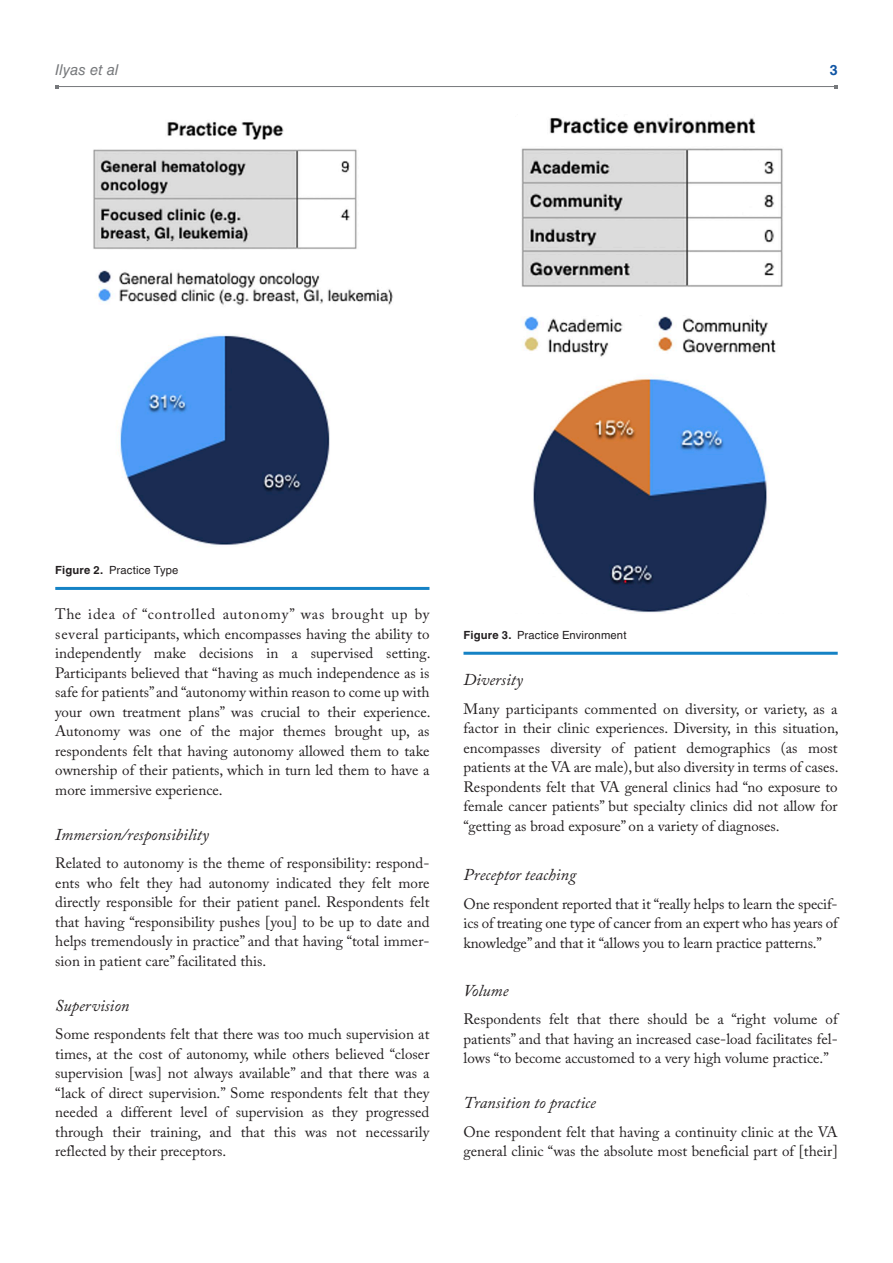
<style>
.page{position:relative;width:893px;height:1263px;background:#fff}
.page>*{position:absolute;margin:0;border:0;box-sizing:border-box;transform-origin:0 0}
.t1{font:italic 16.5px "Adobe Caslon Pro";color:#231f20}
.t2{font:15px/19.5px "Adobe Caslon Pro";color:#231f20;text-align:justify}
.t3{font:italic 15px "Helvetica LT Std";color:#76787b}
.t4{font:700 14.25px "Helvetica LT Std";color:#1055a4}
.t5{font:11.25px "Helvetica LT Std";letter-spacing:.015em;color:#231f20}
.s1{font-weight:700}
</style>
<div class="page">
<hr style="left:57px;top:86px;width:779px;height:1px;background:#76787b">
<hr style="left:55px;top:587px;width:374px;height:3px;background:#1582c5">
<img style="left:93px;top:121px;width:300px;height:424px">
<hr style="left:463px;top:652px;width:375px;height:3px;background:#1582c5">
<img style="left:521px;top:117px;width:262px;height:496px">
<p class="t3" style="left:55px;top:61px;width:65px">Ilyas et al</p>
<p class="t4" style="left:830px;top:61px;width:9px">3</p>
<p class="t5" style="left:55px;top:564px;width:125px"><span class="s1">Figure 2.</span> Practice Type</p>
<p class="t2" style="left:55px;top:604px;width:377px">The idea of “controlled autonomy” was brought up by several participants, which encompasses having the ability to independently make decisions in a supervised setting.<br>Participants believed that “having as much independence as is safe for patients” and “autonomy within reason to come up with your own treatment plans” was crucial to their experience.<br>Autonomy was one of the major themes brought up, as respondents felt that having autonomy allowed them to take ownership of their patients, which in turn led them to have a more immersive experience.</p>
<p class="t1" style="left:55px;top:824px;width:155px">Immersion/responsibility</p>
<p class="t2" style="left:55px;top:853px;width:376px">Related to autonomy is the theme of responsibility: respond&shy;ents who felt they had autonomy indicated they felt more directly responsible for their patient panel. Respondents felt that having “responsibility pushes [you] to be up to date and helps tremendously in practice” and that having “total immer&shy;sion in patient care” facilitated this.</p>
<p class="t1" style="left:55px;top:995px;width:76px">Supervision</p>
<p class="t2" style="left:55px;top:1024px;width:376px">Some respondents felt that there was too much supervision at times, at the cost of autonomy, while others believed “closer supervision [was] not always available” and that there was a “lack of direct supervision.” Some respondents felt that they needed a different level of supervision as they progressed through their training, and that this was not necessarily reflected by their preceptors.</p>
<p class="t5" style="left:463px;top:628px;width:164px"><span class="s1">Figure 3.</span> Practice Environment</p>
<p class="t1" style="left:463px;top:670px;width:61px">Diversity</p>
<p class="t2" style="left:463px;top:699px;width:377px">Many participants commented on diversity, or variety, as a factor in their clinic experiences. Diversity, in this situation, encompasses diversity of patient demographics (as most patients at the VA are male), but also diversity in terms of cases.<br>Respondents felt that VA general clinics had “no exposure to female cancer patients” but specialty clinics did not allow for “getting as broad exposure” on a variety of diagnoses.</p>
<p class="t1" style="left:463px;top:865px;width:114px">Preceptor teaching</p>
<p class="t2" style="left:463px;top:894px;width:376px">One respondent reported that it “really helps to learn the specif&shy;ics of treating one type of cancer from an expert who has years of knowledge” and that it “allows you to learn practice patterns.”</p>
<p class="t1" style="left:463px;top:980px;width:46px">Volume</p>
<p class="t2" style="left:463px;top:1009px;width:376px">Respondents felt that there should be a “right volume of patients” and that having an increased case-load facilitates fel&shy;lows “to become accustomed to a very high volume practice.”</p>
<p class="t1" style="left:463px;top:1093px;width:134px">Transition to practice</p>
<p class="t2" style="left:463px;top:1122px;width:376px">One respondent felt that having a continuity clinic at the VA general clinic “was the absolute most beneficial part of [their]</p>
</div>
